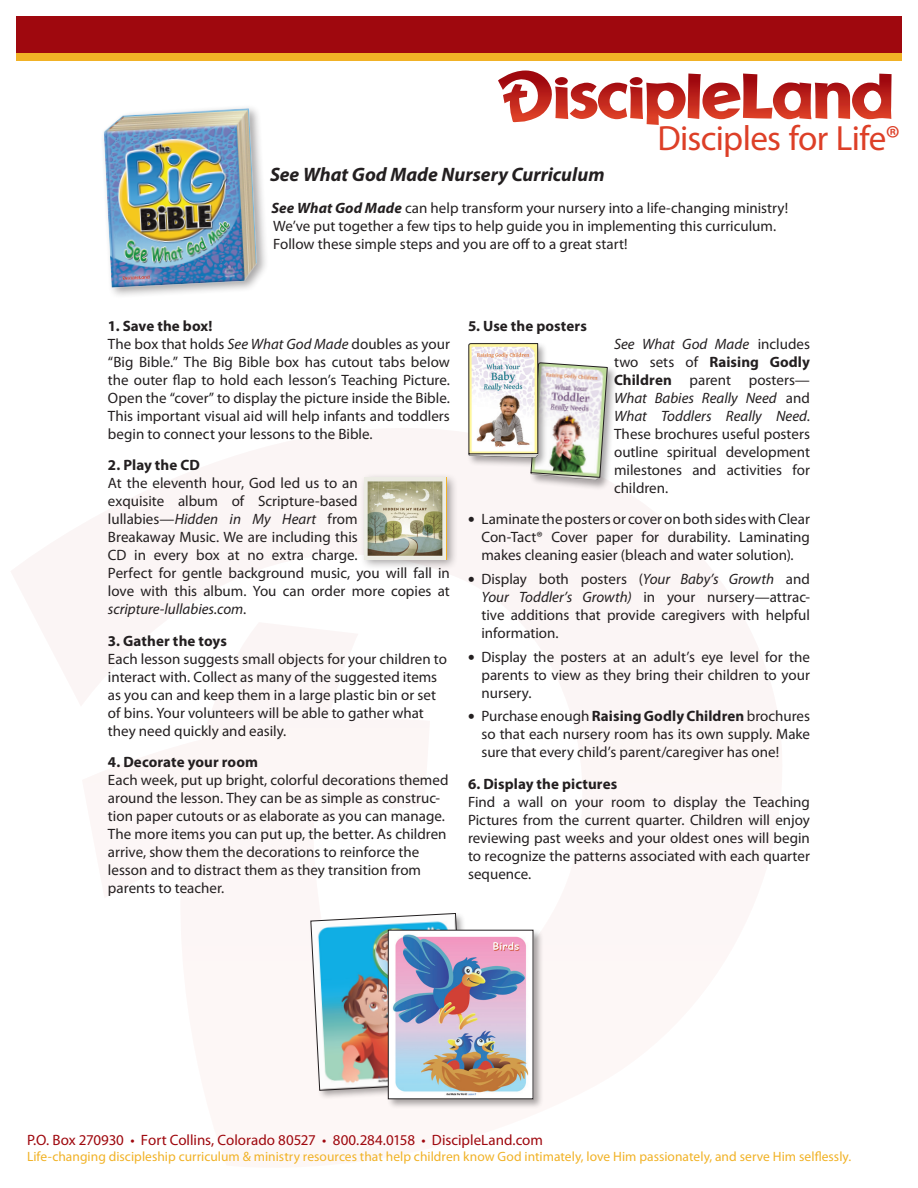
<style>
.page{position:relative;width:918px;height:1188px;background:#fff}
.page>*{position:absolute;margin:0;border:0;box-sizing:border-box;transform-origin:0 0}
.t1{font:35.1px "Myriad Pro";letter-spacing:-.02em;color:#dd3f27}
.t2{font:italic 700 19.5px "Myriad Pro";color:#231f20}
.t3{font:15px/18px "Myriad Pro";color:#231f20;text-align:justify}
.t4{font:700 15px "Myriad Pro";letter-spacing:.005em;color:#231f20}
.t5{font:15px "Myriad Pro";color:#9f080e}
.t6{font:13.5px "Myriad Pro";color:#f1b226}
.s1{font-weight:700;font-style:italic}
.s2{font-weight:700}
.s3{font-style:italic}
.s4{font-weight:900;font-size:18px}
</style>
<div class="page">
<div style="left:16px;top:16px;width:886px;height:44px;background:#f1b226"></div>
<div style="left:16px;top:16px;width:886px;height:37px;background:#9f080e"></div>
<svg style="left:498px;top:70px;width:394px;height:55px"></svg>
<img style="left:103px;top:107px;width:163px;height:189px">
<div style="left:309px;top:912px;width:166px;height:188px;background:#231f20;opacity:.4"></div>
<img style="left:311px;top:913px;width:154px;height:178px">
<div style="left:386px;top:928px;width:157px;height:181px;background:#231f20;opacity:.4"></div>
<img style="left:390px;top:932px;width:141px;height:165px">
<div style="left:529px;top:361px;width:89px;height:130px;background:#231f20;opacity:.4"></div>
<img style="left:468px;top:343px;width:140px;height:143px">
<div style="left:360px;top:472px;width:98px;height:99px;background:#231f20;opacity:.4"></div>
<img style="left:364px;top:477px;width:82px;height:82px">
<h1 class="t1" style="left:658px;top:116px;width:244px">Disciples for Life®</h1>
<h2 class="t2" style="left:270px;top:162px;width:336px">See What God Made Nursery Curriculum</h2>
<p class="t3" style="left:272px;top:198px;width:518px;text-align:left"><span class="s1">See What God Made</span> can help transform your nursery into a life-changing ministry!<br>We’ve put together a few tips to help guide you in implementing this curriculum.<br>Follow these simple steps and you are off to a great start!</p>
<p class="t3" style="left:108px;top:317px;width:343px;text-align:left"><span class="s2">1. Save the box!<br></span>The box that holds <span class="s3">See What God Made</span> doubles as your “Big Bible.” The Big Bible box has cutout tabs below the outer flap to hold each lesson’s Teaching Picture.<br>Open the “cover” to display the picture inside the Bible.<br>This important visual aid will help infants and toddlers begin to connect your lessons to the Bible.</p>
<p class="t4" style="left:108px;top:456px;width:93px">2. Play the CD</p>
<p class="t3" style="left:108px;top:474px;width:343px;text-align:left">At the eleventh hour, God led us to an<br>exquisite album of Scripture-based lullabies—<span class="s3">Hidden in My Heart</span> from<br>Breakaway Music. We are including this<br>CD in every box at no extra charge.<br>Perfect for gentle background music, you will fall in love with this album. You can order more copies at <span class="s3">scripture-lullabies.com</span>.</p>
<p class="t4" style="left:108px;top:631px;width:120px">3. Gather the toys</p>
<p class="t3" style="left:108px;top:650px;width:341px;text-align:left">Each lesson suggests small objects for your children to interact with. Collect as many of the suggested items as you can and keep them in a large plastic bin or set of bins. Your volunteers will be able to gather what they need quickly and easily.</p>
<p class="t4" style="left:108px;top:753px;width:151px">4. Decorate your room</p>
<p class="t3" style="left:108px;top:771px;width:342px;text-align:left">Each week, put up bright, colorful decorations themed around the lesson. They can be as simple as construc&shy;tion paper cutouts or as elaborate as you can manage.<br>The more items you can put up, the better. As children arrive, show them the decorations to reinforce the lesson and to distract them as they transition from parents to teacher.</p>
<p class="t4" style="left:468px;top:316px;width:120px">5. Use the posters</p>
<p class="t3" style="left:614px;top:335px;width:197px"><span class="s3">See What God Made</span> includes two sets of <span class="s2">Raising Godly Children</span> parent posters— <span class="s3">What Babies Really Need</span> and <span class="s3">What Toddlers Really Need</span>.<br>These brochures useful posters outline spiritual development milestones and activities for children.</p>
<p class="t3" style="left:482px;top:510px;width:330px;text-indent:-14px"><span class="s4">•</span> Laminate the posters or cover on both sides with Clear Con-Tact® Cover paper for durability. Laminating makes cleaning easier (bleach and water solution).</p>
<p class="t3" style="left:482px;top:570px;width:330px;text-indent:-14px"><span class="s4">•</span> Display both posters (<span class="s3">Your Baby’s Growth</span> and <span class="s3">Your Toddler’s Growth)</span> in your nursery—attrac&shy;tive additions that provide caregivers with helpful information.</p>
<p class="t3" style="left:482px;top:648px;width:330px;text-indent:-14px"><span class="s4">•</span> Display the posters at an adult’s eye level for the parents to view as they bring their children to your nursery.</p>
<p class="t3" style="left:482px;top:707px;width:330px;text-indent:-14px"><span class="s4">•</span> Purchase enough <span class="s2">Raising Godly Children</span> brochures so that each nursery room has its own supply. Make sure that every child’s parent/caregiver has one!</p>
<p class="t4" style="left:468px;top:774px;width:151px">6. Display the pictures</p>
<p class="t3" style="left:468px;top:793px;width:344px">Find a wall on your room to display the Teaching Pictures from the current quarter. Children will enjoy reviewing past weeks and your oldest ones will begin to recognize the patterns associated with each quarter sequence.</p>
<p class="t5" style="left:27px;top:1131px;width:518px">P.O. Box 270930 • Fort Collins, Colorado 80527 • 800.284.0158 • DiscipleLand.com</p>
<p class="t6" style="left:27px;top:1149px;width:826px">Life-changing discipleship curriculum &amp; ministry resources that help children know God intimately, love Him passionately, and serve Him selflessly.</p>
</div>
